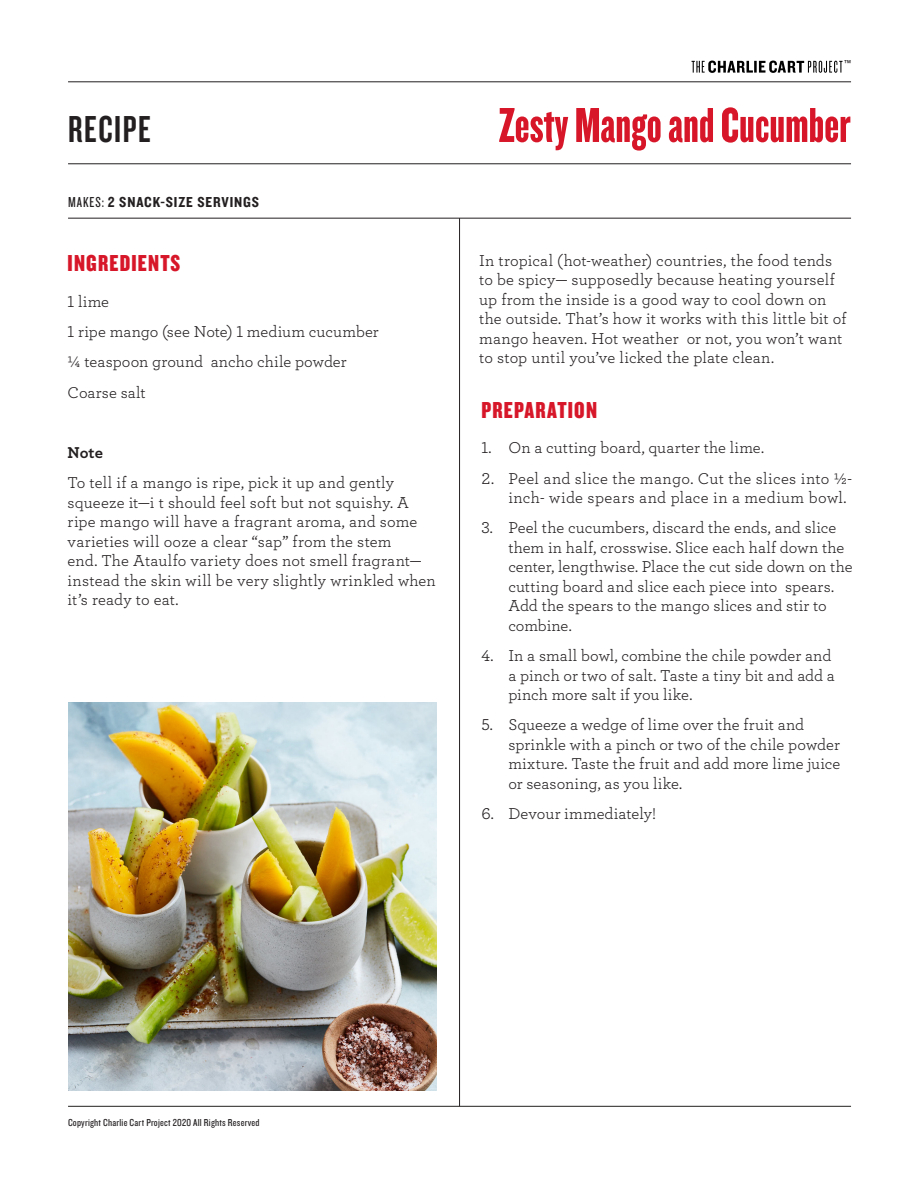
<style>
.page{position:relative;width:918px;height:1188px;background:#fff}
.page>*{position:absolute;margin:0;border:0;box-sizing:border-box;transform-origin:0 0}
.t1{font:51px "Knockout HTF68 Full Featherwt";color:#d71729}
.t2{font:39px "Knockout HTF48 Featherweight";letter-spacing:.04em;color:#231f20}
.t3{font:24px "Knockout HTF69 Full Liteweight";letter-spacing:.05em;color:#d71729}
.t4{font:16.5px/19.5px "Archer";letter-spacing:.005em;color:#231f20}
.t5{font:16.5px/19.5px "Archer";letter-spacing:.025em;color:#231f20}
.t6{font:700 16.5px "Archer";color:#231f20}
.t7{font:15px "Knockout HTF50 Welterweight";letter-spacing:.06em;color:#231f20}
.t8{font:12px "Knockout HTF29 Junior Liteweight";color:#231f20}
.t9{font:10.5px "Knockout HTF29 Junior Liteweight";letter-spacing:.02em;color:#231f20}
.s1{font-family:"Knockout HTF28 Junior Featherwt"}
</style>
<div class="page">
<hr style="left:459px;top:218px;width:1px;height:888px;background:#231f20">
<hr style="left:68px;top:82px;width:783px;height:1px;background:#231f20">
<hr style="left:68px;top:1106px;width:783px;height:1px;background:#231f20">
<hr style="left:68px;top:164px;width:783px;height:1px;background:#231f20">
<hr style="left:68px;top:218px;width:783px;height:1px;background:#231f20">
<svg style="left:692px;top:61px;width:150px;height:12px"></svg>
<img style="left:68px;top:702px;width:368px;height:389px">
<p class="t8" style="left:844px;top:58px;width:9px">™</p>
<p class="t2" style="left:68px;top:109px;width:84px">RECIPE</p>
<p class="t1" style="left:499px;top:99px;width:354px">Zesty Mango and Cucumber</p>
<p class="t7" style="left:68px;top:194px;width:192px"><span class="s1">MAKES:</span> 2 SNACK-SIZE SERVINGS</p>
<p class="t3" style="left:68px;top:251px;width:114px">INGREDIENTS</p>
<p class="t4" style="left:68px;top:291px;width:43px">1 lime</p>
<p class="t4" style="left:68px;top:321px;width:313px">1 ripe mango (see Note) 1 medium cucumber</p>
<p class="t4" style="left:68px;top:351px;width:281px">1⁄4 teaspoon ground ancho chile powder</p>
<p class="t4" style="left:68px;top:382px;width:80px">Coarse salt</p>
<p class="t6" style="left:68px;top:440px;width:37px">Note</p>
<p class="t4" style="left:68px;top:472px;width:370px">To tell if a mango is ripe, pick it up and gently squeeze it—i t should feel soft but not squishy. A ripe mango will have a fragrant aroma, and some varieties will ooze a clear “sap” from the stem<br>end. The Ataulfo variety does not smell fragrant— instead the skin will be very slightly wrinkled when it’s ready to eat.</p>
<p class="t4" style="left:479px;top:250px;width:369px">In tropical (hot-weather) countries, the food tends to be spicy— supposedly because heating yourself up from the inside is a good way to cool down on the outside. That’s how it works with this little bit of mango heaven. Hot weather or not, you won’t want to stop until you’ve licked the plate clean.</p>
<p class="t3" style="left:481px;top:397px;width:117px">PREPARATION</p>
<p class="t4" style="left:481px;top:437px;width:284px">1. On a cutting board, quarter the lime.</p>
<p class="t5" style="left:508px;top:467px;width:345px;text-indent:-27px">2. Peel and slice the mango. Cut the slices into 1⁄2- inch- wide spears and place in a medium bowl.</p>
<p class="t4" style="left:508px;top:517px;width:346px;text-indent:-27px">3. Peel the cucumbers, discard the ends, and slice them in half, crosswise. Slice each half down the center, lengthwise. Place the cut side down on the cutting board and slice each piece into spears.<br>Add the spears to the mango slices and stir to combine.</p>
<p class="t4" style="left:508px;top:645px;width:328px;text-indent:-27px">4. In a small bowl, combine the chile powder and a pinch or two of salt. Taste a tiny bit and add a pinch more salt if you like.</p>
<p class="t4" style="left:508px;top:714px;width:334px;text-indent:-27px">5. Squeeze a wedge of lime over the fruit and sprinkle with a pinch or two of the chile powder mixture. Taste the fruit and add more lime juice or seasoning, as you like.</p>
<p class="t4" style="left:481px;top:803px;width:176px">6. Devour immediately!</p>
<p class="t9" style="left:68px;top:1118px;width:193px">Copyright Charlie Cart Project 2020 All Rights Reserved</p>
</div>
